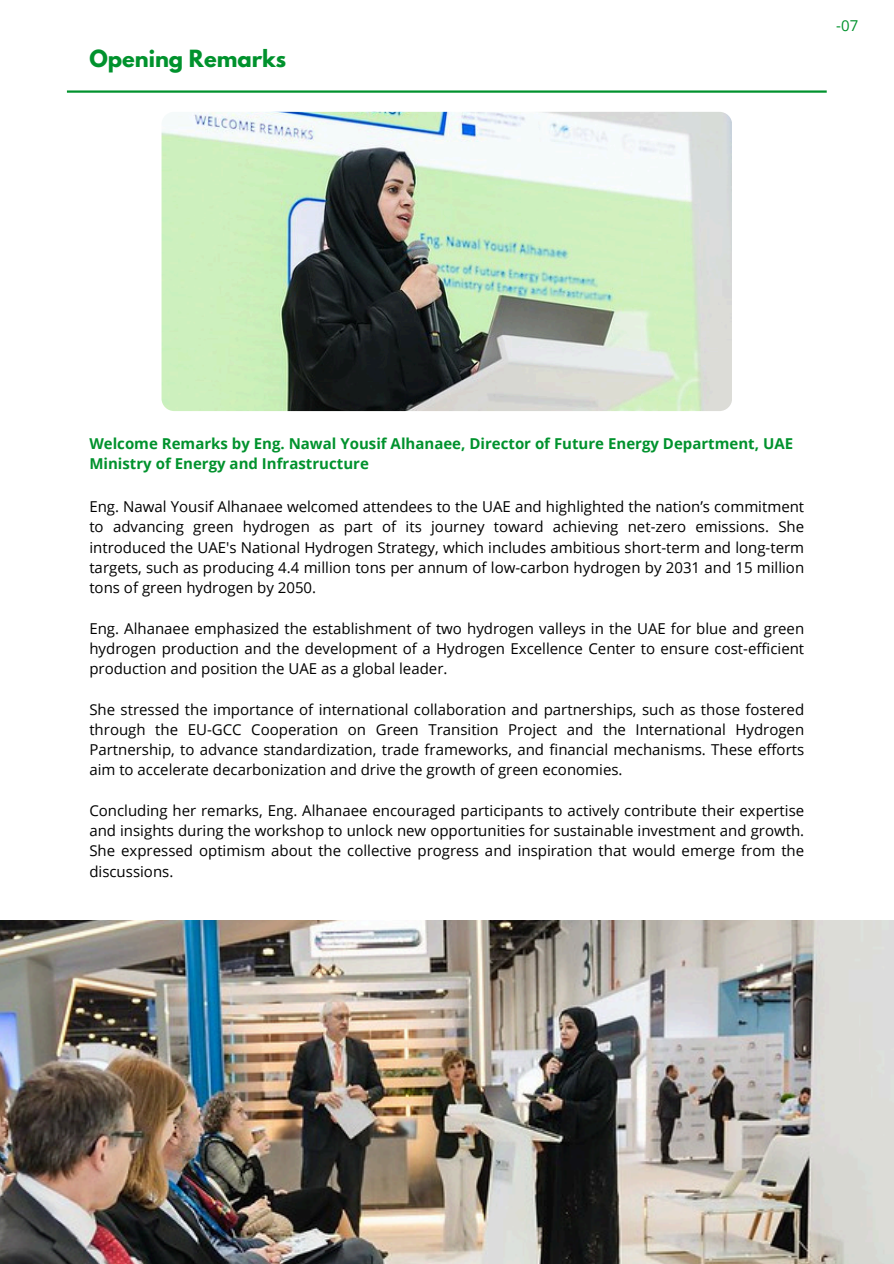
<style>
.page{position:relative;width:894px;height:1264px;background:#fff}
.page>*{position:absolute;margin:0;border:0;box-sizing:border-box;transform-origin:0 0}
.t1{font:700 21px "League Spartan";color:#00922d}
.t2{font:15px/20.2px "Open Sans";color:#000;text-align:justify}
.t3{font:700 15px/20.2px "Open Sans";color:#00922d}
.t4{font:15px "Open Sans";color:#00922d}
</style>
<div class="page">
<hr style="left:67px;top:90px;width:759px;height:3px;background:#00922d">
<img style="left:161px;top:112px;width:570px;height:299px;border-radius:13px">
<img style="left:0;top:920px;width:893px;height:343px">
<p class="t1" style="left:89px;top:48px;width:198px">Opening Remarks</p>
<p class="t4" style="left:836px;top:15px;width:23px">-07</p>
<p class="t3" style="left:89px;top:433px;width:705px">Welcome Remarks by Eng. Nawal Yousif Alhanaee, Director of Future Energy Department, UAE<br>Ministry of Energy and Infrastructure</p>
<p class="t2" style="left:89px;top:496px;width:716px">Eng. Nawal Yousif Alhanaee welcomed attendees to the UAE and highlighted the nation’s commitment to advancing green hydrogen as part of its journey toward achieving net-zero emissions. She introduced the UAE's National Hydrogen Strategy, which includes ambitious short-term and long-term targets, such as producing 4.4 million tons per annum of low-carbon hydrogen by 2031 and 15 million tons of green hydrogen by 2050.</p>
<h1 class="t2" style="left:89px;top:617px;width:716px">Eng. Alhanaee emphasized the establishment of two hydrogen valleys in the UAE for blue and green hydrogen production and the development of a Hydrogen Excellence Center to ensure cost-efficient production and position the UAE as a global leader.</h1>
<p class="t2" style="left:89px;top:698px;width:716px">She stressed the importance of international collaboration and partnerships, such as those fostered through the EU-GCC Cooperation on Green Transition Project and the International Hydrogen Partnership, to advance standardization, trade frameworks, and financial mechanisms. These efforts aim to accelerate decarbonization and drive the growth of green economies.</p>
<p class="t2" style="left:89px;top:800px;width:716px">Concluding her remarks, Eng. Alhanaee encouraged participants to actively contribute their expertise and insights during the workshop to unlock new opportunities for sustainable investment and growth.<br>She expressed optimism about the collective progress and inspiration that would emerge from the discussions.</p>
</div>
